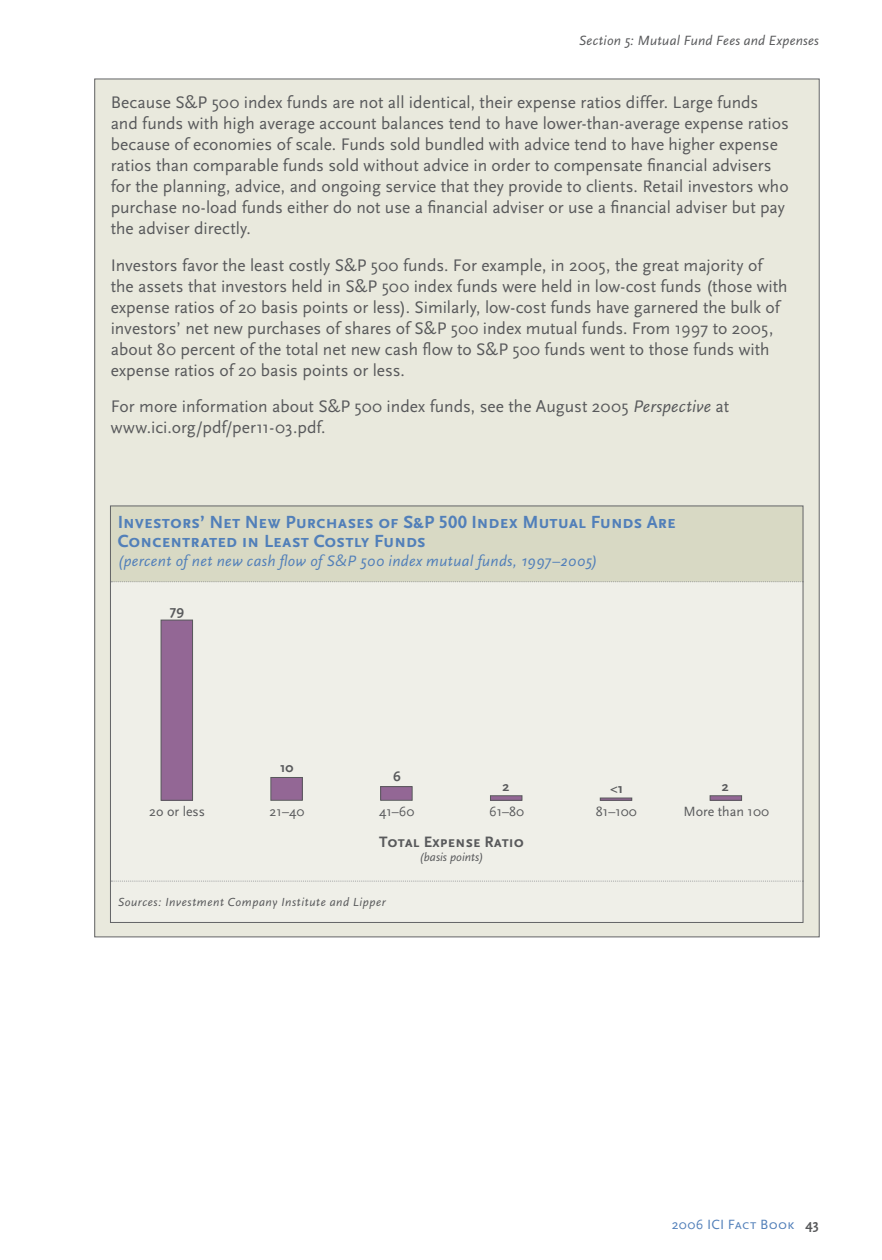
<style>
.page{position:relative;width:882px;height:1260px;background:#fff}
.page>*{position:absolute;margin:0;border:0;box-sizing:border-box;transform-origin:0 0}
.t1{font:700 18.38px/19.2px "Scala Sans Caps";color:#517fb9}
.t2{font:17.5px/21px "Scala Sans";color:#58595b}
.t3{font:italic 15.75px "Scala Sans";letter-spacing:.025em;color:#517fb9}
.t4{font:700 15.75px "Scala Sans Caps";color:#58595b}
.t5{font:14px "Scala Sans";color:#58595b}
.t6{font:italic 14px "Scala Sans";letter-spacing:.015em;color:#58595b}
.t7{font:14px "Scala Sans Caps";letter-spacing:.01em;color:#517fb9}
.t8{font:700 14px "Scala Sans";color:#58595b}
.t9{font:italic 12.25px "Scala Sans";letter-spacing:.045em;color:#58595b}
.t10{font:italic 12.25px "Scala Sans";color:#58595b}
.s1{font-style:italic}
.s2{font-family:"The Sans";font-weight:300}
.s3{font-family:"Scala Sans";font-weight:700;color:#58595b}
</style>
<div class="page">
<div style="left:95px;top:79px;width:724px;height:858px;background:#e9e9dd"></div>
<div style="left:110px;top:506px;width:693px;height:416px;background:#efefe8"></div>
<div style="left:111px;top:506px;width:692px;height:76px;background:#d8d9c4"></div>
<svg style="left:112px;top:881px;width:689px;height:1px"></svg>
<svg style="left:112px;top:581px;width:689px;height:1px"></svg>
<div style="left:161px;top:620px;width:32px;height:180px;background:#936795"></div>
<div style="left:161px;top:620px;width:32px;height:181px;border:1px solid #58595b"></div>
<div style="left:271px;top:777px;width:31px;height:23px;background:#936795"></div>
<div style="left:270px;top:777px;width:33px;height:24px;border:1px solid #58595b"></div>
<div style="left:381px;top:787px;width:31px;height:13px;background:#936795"></div>
<div style="left:380px;top:786px;width:33px;height:15px;border:1px solid #58595b"></div>
<hr style="left:490px;top:796px;width:32px;height:4px;background:#936795">
<div style="left:490px;top:795px;width:32px;height:6px;border:1px solid #58595b"></div>
<div style="left:600px;top:798px;width:32px;height:3px;border:1px solid #58595b"></div>
<hr style="left:710px;top:796px;width:32px;height:4px;background:#936795">
<div style="left:710px;top:795px;width:32px;height:6px;border:1px solid #58595b"></div>
<p class="t6" style="left:579px;top:35px;width:242px">Section 5: Mutual Fund Fees and Expenses</p>
<p class="t2" style="left:111px;top:93px;width:680px">Because S&amp;P 500 index funds are not all identical, their expense ratios differ. Large funds and funds with high average account balances tend to have lower-than-average expense ratios because of economies of scale. Funds sold bundled with advice tend to have higher expense ratios than comparable funds sold without advice in order to compensate financial advisers for the planning, advice, and ongoing service that they provide to clients. Retail investors who purchase no-load funds either do not use a financial adviser or use a financial adviser but pay the adviser directly.</p>
<p class="t2" style="left:111px;top:256px;width:678px">Investors favor the least costly S&amp;P 500 funds. For example, in 2005, the great majority of the assets that investors held in S&amp;P 500 index funds were held in low-cost funds (those with expense ratios of 20 basis points or less). Similarly, low-cost funds have garnered the bulk of investors’ net new purchases of shares of S&amp;P 500 index mutual funds. From 1997 to 2005, about 80 percent of the total net new cash flow to S&amp;P 500 funds went to those funds with expense ratios of 20 basis points or less.</p>
<p class="t2" style="left:111px;top:398px;width:620px">For more information about S&amp;P 500 index funds, see the August 2005 <span class="s1">Perspective</span> at www.ici.org/pdf/per11-03.pdf.</p>
<p class="t1" style="left:118px;top:512px;width:560px">Investors’ Net New Purchases of S&amp;P 500 Index Mutual Funds Are<br>Concentrated in Least Costly Funds</p>
<p class="t3" style="left:118px;top:555px;width:481px">(percent of net new cash flow of S<span class="s2">&amp;</span>P 500 index mutual funds, 1997–2005)</p>
<p class="t8" style="left:170px;top:605px;width:16px">79</p>
<p class="t8" style="left:280px;top:762px;width:15px">10</p>
<p class="t8" style="left:393px;top:771px;width:9px">6</p>
<p class="t8" style="left:502px;top:781px;width:8px">2</p>
<p class="t8" style="left:610px;top:783px;width:15px">&lt;1</p>
<p class="t8" style="left:722px;top:780px;width:8px">2</p>
<p class="t5" style="left:149px;top:806px;width:57px">2o or less</p>
<p class="t5" style="left:270px;top:806px;width:36px">21–40</p>
<p class="t5" style="left:379px;top:806px;width:37px">41–60</p>
<p class="t5" style="left:489px;top:806px;width:37px">61–80</p>
<p class="t5" style="left:596px;top:806px;width:42px">81–100</p>
<p class="t5" style="left:683px;top:806px;width:87px">More than 100</p>
<p class="t4" style="left:379px;top:832px;width:147px">Total Expense Ratio</p>
<p class="t10" style="left:419px;top:852px;width:66px">(basis points)</p>
<p class="t9" style="left:118px;top:897px;width:270px">Sources: Investment Company Institute and Lipper</p>
<p class="t7" style="left:672px;top:1215px;width:149px">2006 ICI Fact Book <span class="s3">43</span></p>
</div>
